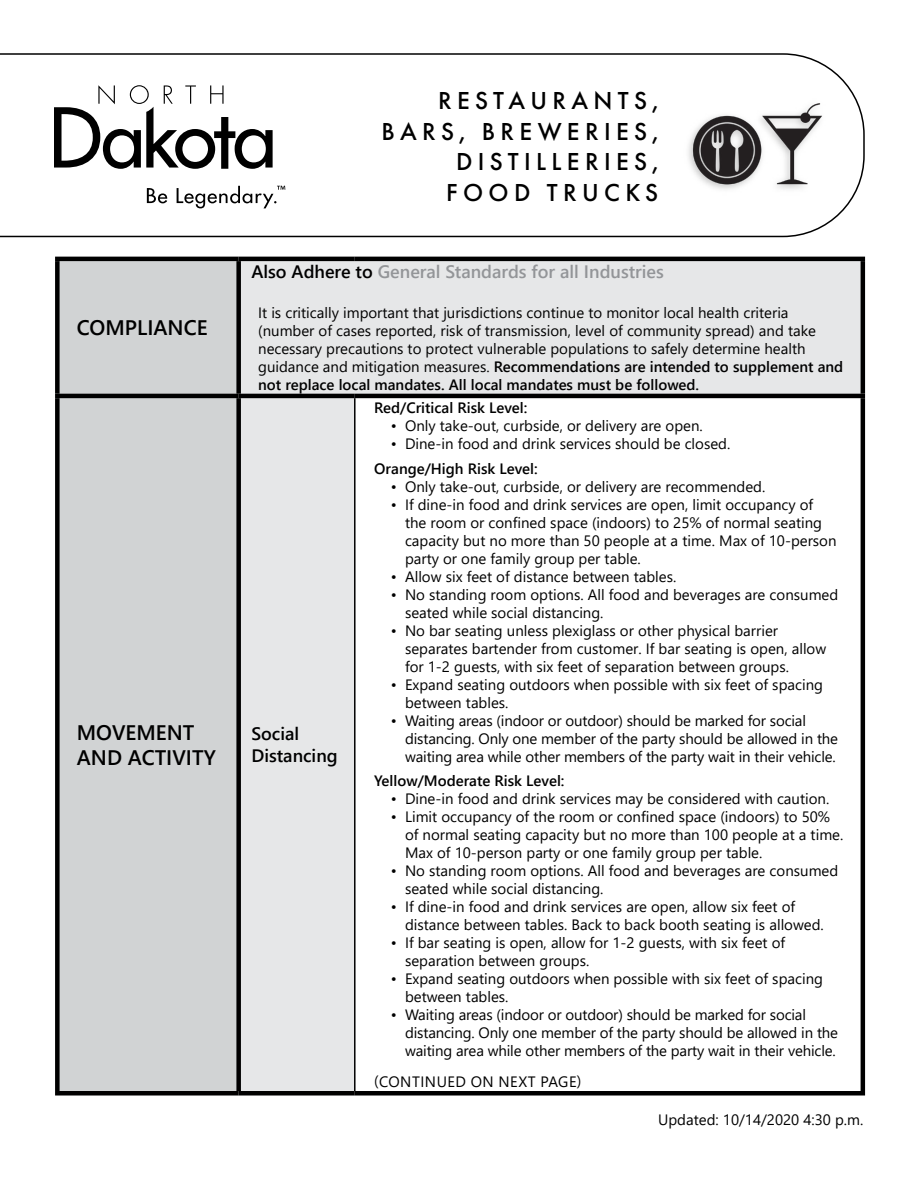
<style>
.page{position:relative;width:918px;height:1188px;background:#fff}
.page>*{position:absolute;margin:0;border:0;box-sizing:border-box;transform-origin:0 0}
.t1{font:500 25.5px/30.6px "Futura PT";letter-spacing:.21em;color:#000;text-align:right}
.t2{font:600 21px/25.2px "Segoe UI";color:#000}
.t3{font:600 18px "Segoe UI";color:#939598}
.t4{font:600 18px/21.6px "Segoe UI";color:#000}
.t5{font:15px/18px "Segoe UI";color:#000}
.t6{font:600 15px "Segoe UI";color:#000}
.t7{font:15px "Segoe UI";letter-spacing:.035em;color:#000}
.s1{color:#000}
.s2{font-weight:600}
</style>
<div class="page">
<svg style="left:0;top:53px;width:865px;height:184px"></svg>
<div style="left:60px;top:261px;width:176px;height:830px;background:#d1d3d4"></div>
<div style="left:241px;top:261px;width:620px;height:830px;background:#e6e7e8"></div>
<div style="left:355px;top:396px;width:508px;height:697px;background:#fff"></div>
<hr style="left:239px;top:257px;width:116px;height:4px;background:#000">
<hr style="left:355px;top:257px;width:510px;height:4px;background:#000">
<hr style="left:861px;top:261px;width:4px;height:133px;background:#000">
<hr style="left:239px;top:394px;width:116px;height:4px;background:#000">
<hr style="left:55px;top:257px;width:184px;height:4px;background:#000">
<div style="left:55px;top:261px;width:5px;height:133px;background:#000"></div>
<div style="left:236px;top:261px;width:5px;height:133px;background:#000"></div>
<hr style="left:55px;top:394px;width:184px;height:4px;background:#000">
<div style="left:55px;top:398px;width:5px;height:693px;background:#000"></div>
<div style="left:236px;top:398px;width:5px;height:693px;background:#000"></div>
<hr style="left:355px;top:394px;width:510px;height:4px;background:#000">
<hr style="left:861px;top:398px;width:4px;height:693px;background:#000">
<hr style="left:354px;top:398px;width:2px;height:693px;background:#000">
<div style="left:55px;top:1091px;width:184px;height:5px;background:#000"></div>
<div style="left:239px;top:1091px;width:116px;height:5px;background:#000"></div>
<div style="left:355px;top:1091px;width:510px;height:5px;background:#000"></div>
<svg style="left:147px;top:188px;width:20px;height:15px"></svg>
<svg style="left:177px;top:186px;width:108px;height:22px"></svg>
<svg style="left:54px;top:85px;width:219px;height:84px"></svg>
<img style="left:682px;top:95px;width:147px;height:100px">
<h2 class="t2" style="left:77px;top:313px;width:132px">COMPLIANCE</h2>
<h1 class="t1" style="left:381px;top:85px;width:279px">RESTAURANTS,<br>BARS, BREWERIES,<br>DISTILLERIES,<br>FOOD TRUCKS</h1>
<p class="t3" style="left:251px;top:255px;width:414px"><span class="s1">Also Adhere to</span> General Standards for all Industries</p>
<p class="t5" style="left:258px;top:302px;width:587px">It is critically important that jurisdictions continue to monitor local health criteria (number of cases reported, risk of transmission, level of community spread) and take necessary precautions to protect vulnerable populations to safely determine health guidance and mitigation measures. <span class="s2">Recommendations are intended to supplement and not replace local mandates. All local mandates must be followed.</span></p>
<h2 class="t2" style="left:77px;top:718px;width:141px">MOVEMENT<br>AND ACTIVITY</h2>
<p class="t4" style="left:251px;top:722px;width:88px">Social<br>Distancing</p>
<p class="t6" style="left:374px;top:393px;width:155px">Red/Critical Risk Level:</p>
<p class="t5" style="left:391px;top:415px;width:314px">• Only take-out, curbside, or delivery are open.</p>
<p class="t5" style="left:391px;top:433px;width:341px">• Dine-in food and drink services should be closed.</p>
<p class="t6" style="left:374px;top:454px;width:165px">Orange/High Risk Level:</p>
<p class="t5" style="left:391px;top:476px;width:376px">• Only take-out, curbside, or delivery are recommended.</p>
<p class="t5" style="left:405px;top:494px;width:433px;text-indent:-14px">• If dine-in food and drink services are open, limit occupancy of the room or confined space (indoors) to 25% of normal seating capacity but no more than 50 people at a time. Max of 10-person party or one family group per table.</p>
<p class="t5" style="left:391px;top:566px;width:287px">• Allow six feet of distance between tables.</p>
<p class="t5" style="left:405px;top:584px;width:435px;text-indent:-14px">• No standing room options. All food and beverages are consumed seated while social distancing.</p>
<p class="t5" style="left:405px;top:620px;width:423px;text-indent:-14px">• No bar seating unless plexiglass or other physical barrier separates bartender from customer. If bar seating is open, allow for 1-2 guests, with six feet of separation between groups.</p>
<p class="t5" style="left:405px;top:674px;width:419px;text-indent:-14px">• Expand seating outdoors when possible with six feet of spacing between tables.</p>
<p class="t5" style="left:405px;top:710px;width:435px;text-indent:-14px">• Waiting areas (indoor or outdoor) should be marked for social distancing. Only one member of the party should be allowed in the waiting area while other members of the party wait in their vehicle.</p>
<p class="t6" style="left:374px;top:767px;width:192px">Yellow/Moderate Risk Level:</p>
<p class="t5" style="left:391px;top:789px;width:440px">• Dine-in food and drink services may be considered with caution.</p>
<p class="t5" style="left:405px;top:807px;width:440px;text-indent:-14px">• Limit occupancy of the room or confined space (indoors) to 50% of normal seating capacity but no more than 100 people at a time.<br>Max of 10-person party or one family group per table.</p>
<p class="t5" style="left:405px;top:861px;width:435px;text-indent:-14px">• No standing room options. All food and beverages are consumed seated while social distancing.</p>
<p class="t5" style="left:405px;top:897px;width:420px;text-indent:-14px">• If dine-in food and drink services are open, allow six feet of distance between tables. Back to back booth seating is allowed.</p>
<p class="t5" style="left:405px;top:933px;width:382px;text-indent:-14px">• If bar seating is open, allow for 1-2 guests, with six feet of separation between groups.</p>
<p class="t5" style="left:405px;top:969px;width:419px;text-indent:-14px">• Expand seating outdoors when possible with six feet of spacing between tables.</p>
<p class="t5" style="left:405px;top:1005px;width:435px;text-indent:-14px">• Waiting areas (indoor or outdoor) should be marked for social distancing. Only one member of the party should be allowed in the waiting area while other members of the party wait in their vehicle.</p>
<p class="t7" style="left:374px;top:1068px;width:209px">(CONTINUED ON NEXT PAGE)</p>
<p class="t5" style="left:658px;top:1110px;width:207px">Updated: 10/14/2020 4:30 p.m.</p>
</div>
